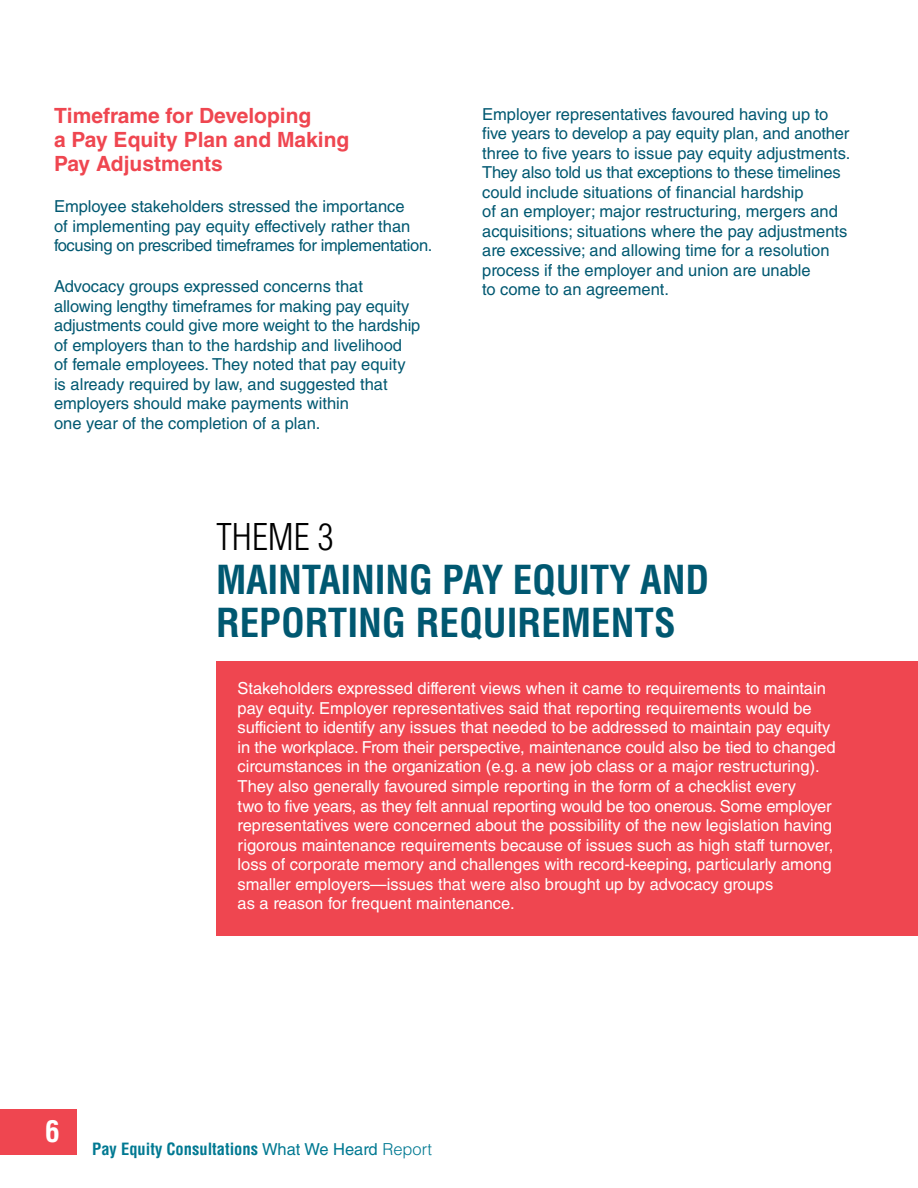
<style>
.page{position:relative;width:918px;height:1188px;background:#fff}
.page>*{position:absolute;margin:0;border:0;box-sizing:border-box;transform-origin:0 0}
.t1{font:700 condensed 39px/43.5px "Helvetica LT Std";letter-spacing:-.005em;color:#005871}
.t2{font:300 condensed 36px "Helvetica LT Std";color:#000}
.t3{font:700 21px/24px "Helvetica LT Std";color:#ef4650}
.t4{font:16.5px/19.5px "Helvetica LT Std";color:#005871}
.t5{font:16.5px/19.5px "Helvetica LT Std";color:#fff}
.t6{font:700 condensed 16.5px "Helvetica LT Std";color:#007992}
.s1{font-weight:400;font-stretch:normal}
.s2{font-weight:300;font-stretch:normal}
</style>
<div class="page">
<div style="left:216px;top:661px;width:702px;height:274px;background:#ef4650"></div>
<div style="left:0;top:1109px;width:76px;height:46px;background:#ef4650"></div>
<p class="t3" style="left:54px;top:103px;width:297px">Timeframe for Developing<br>a Pay Equity Plan and Making<br>Pay Adjustments</p>
<p class="t4" style="left:54px;top:197px;width:380px">Employee stakeholders stressed the importance<br>of implementing pay equity effectively rather than focusing on prescribed timeframes for implementation.</p>
<p class="t4" style="left:54px;top:277px;width:368px">Advocacy groups expressed concerns that allowing lengthy timeframes for making pay equity adjustments could give more weight to the hardship of employers than to the hardship and livelihood<br>of female employees. They noted that pay equity is already required by law, and suggested that employers should make payments within<br>one year of the completion of a plan.</p>
<p class="t4" style="left:482px;top:104px;width:370px">Employer representatives favoured having up to five years to develop a pay equity plan, and another three to five years to issue pay equity adjustments.<br>They also told us that exceptions to these timelines could include situations of financial hardship<br>of an employer; major restructuring, mergers and acquisitions; situations where the pay adjustments are excessive; and allowing time for a resolution process if the employer and union are unable<br>to come to an agreement.</p>
<h2 class="t2" style="left:216px;top:515px;width:119px">THEME 3</h2>
<h1 class="t1" style="left:216px;top:557px;width:495px">MAINTAINING PAY EQUITY AND<br>REPORTING REQUIREMENTS</h1>
<p class="t5" style="left:238px;top:679px;width:599px">Stakeholders expressed different views when it came to requirements to maintain pay equity. Employer representatives said that reporting requirements would be sufficient to identify any issues that needed to be addressed to maintain pay equity in the workplace. From their perspective, maintenance could also be tied to changed circumstances in the organization (e.g. a new job class or a major restructuring).<br>They also generally favoured simple reporting in the form of a checklist every<br>two to five years, as they felt annual reporting would be too onerous. Some employer representatives were concerned about the possibility of the new legislation having rigorous maintenance requirements because of issues such as high staff turnover, loss of corporate memory and challenges with record-keeping, particularly among smaller employers—issues that were also brought up by advocacy groups<br>as a reason for frequent maintenance.</p>
<p class="t6" style="left:45px;top:1138px;width:389px"><sup>6</sup> Pay Equity Consultations <span class="s1">What We Heard</span> <span class="s2">Report</span></p>
</div>
